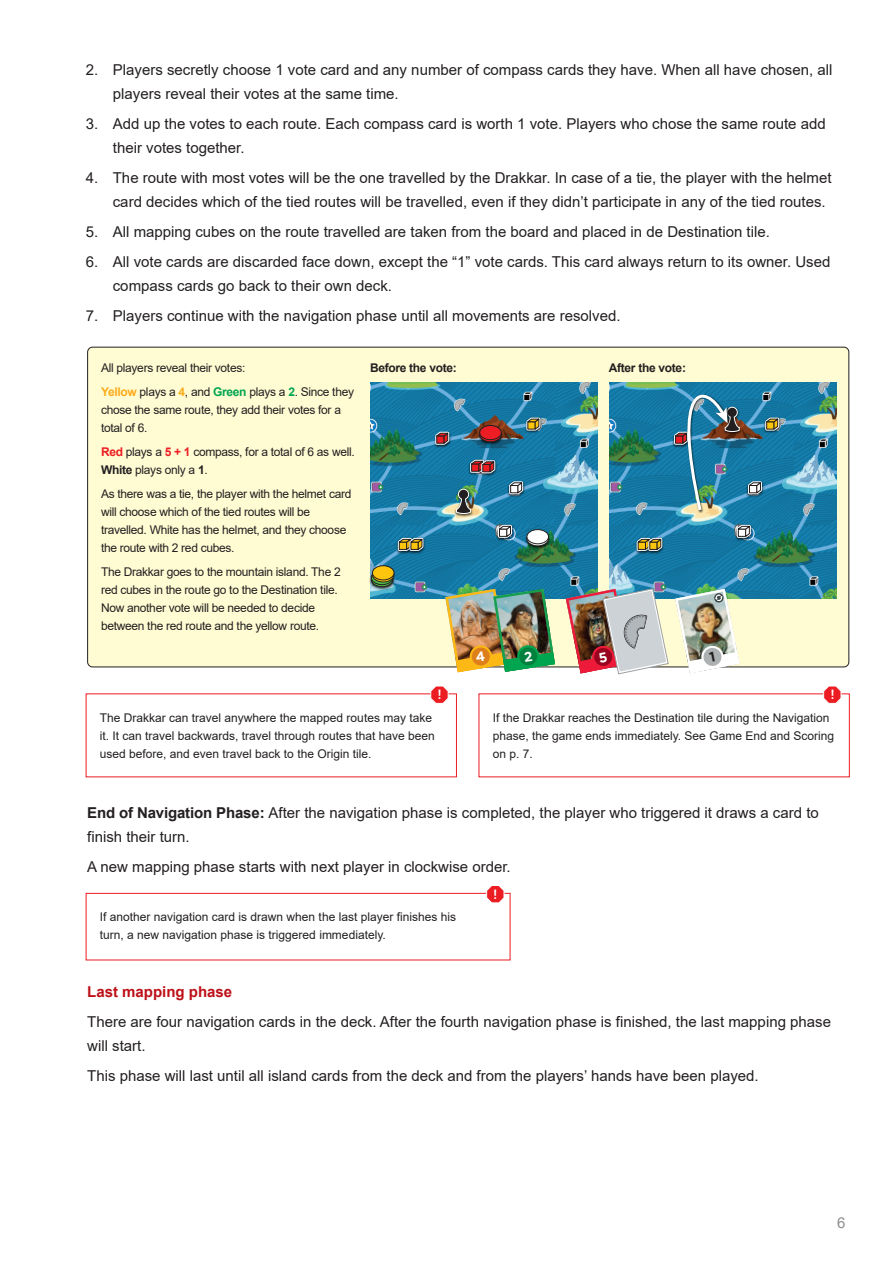
<style>
.page{position:relative;width:893px;height:1263px;background:#fff}
.page>*{position:absolute;margin:0;border:0;box-sizing:border-box;transform-origin:0 0}
.t1{font:15px/24px "Arial";color:#231f20}
.t2{font:700 15px "Arial";color:#bd1018}
.t3{font:15px "Arial";color:#8b8d90}
.t4{font:13.35px "Jockey One";color:#fff}
.t5{font:12px/18px "Arial";letter-spacing:-.025em;color:#231f20}
.t6{font:12px/18px "Arial";color:#231f20}
.t7{font:700 12px "Arial";letter-spacing:-.025em;color:#231f20}
.s1{font-weight:700;color:#faab1a}
.s2{font-weight:700;color:#00a54f}
.s3{font-weight:700;color:#ee1d23}
.s4{font-weight:700}
</style>
<div class="page">
<div style="left:86px;top:893px;width:424px;height:67px;background:#fff;border:1px solid #eb1d23"></div>
<svg style="left:486px;top:886px;width:18px;height:17px"></svg>
<svg style="left:430px;top:686px;width:18px;height:17px"></svg>
<svg style="left:823px;top:686px;width:18px;height:18px"></svg>
<div style="left:88px;top:347px;width:761px;height:320px;background:#fffbd3;border-radius:5px"></div>
<img style="left:370px;top:383px;width:228px;height:215px">
<img style="left:467px;top:457px;width:11px;height:20px">
<img style="left:432px;top:429px;width:20px;height:20px">
<svg style="left:434px;top:429px;width:17px;height:17px"></svg>
<img style="left:495px;top:523px;width:20px;height:19px">
<svg style="left:496px;top:522px;width:17px;height:17px"></svg>
<img style="left:506px;top:479px;width:20px;height:19px">
<svg style="left:508px;top:479px;width:17px;height:17px"></svg>
<img style="left:395px;top:536px;width:11px;height:19px">
<img style="left:406px;top:536px;width:21px;height:19px">
<svg style="left:396px;top:535px;width:29px;height:17px"></svg>
<img style="left:523px;top:415px;width:21px;height:20px">
<svg style="left:525px;top:415px;width:17px;height:17px"></svg>
<img style="left:453px;top:487px;width:21px;height:31px">
<svg style="left:456px;top:488px;width:16px;height:26px"></svg>
<img style="left:476px;top:425px;width:29px;height:21px">
<svg style="left:480px;top:428px;width:21px;height:14px"></svg>
<div style="left:479px;top:427px;width:23px;height:15px;border:1px solid #231f20;border-radius:50%"></div>
<div style="left:480px;top:425px;width:21px;height:15px;background:#ee1d23;border-radius:50%"></div>
<div style="left:479px;top:425px;width:23px;height:15px;border:1px solid #231f20;border-radius:50%"></div>
<img style="left:523px;top:529px;width:29px;height:21px">
<svg style="left:527px;top:532px;width:21px;height:14px"></svg>
<div style="left:527px;top:531px;width:22px;height:15px;border:1px solid #231f20;border-radius:50%"></div>
<div style="left:527px;top:530px;width:21px;height:14px;background:#fff;border-radius:50%"></div>
<div style="left:527px;top:529px;width:22px;height:15px;border:1px solid #231f20;border-radius:50%"></div>
<img style="left:369px;top:570px;width:27px;height:21px">
<svg style="left:371px;top:572px;width:22px;height:15px"></svg>
<div style="left:371px;top:572px;width:22px;height:15px;border:1px solid #231f20;border-radius:50%"></div>
<svg style="left:371px;top:570px;width:22px;height:15px"></svg>
<div style="left:371px;top:570px;width:22px;height:15px;border:1px solid #231f20;border-radius:50%"></div>
<svg style="left:372px;top:568px;width:22px;height:14px"></svg>
<div style="left:372px;top:567px;width:22px;height:15px;border:1px solid #231f20;border-radius:50%"></div>
<div style="left:372px;top:566px;width:22px;height:14px;background:#fec50d;border-radius:50%"></div>
<div style="left:372px;top:565px;width:22px;height:15px;border:1px solid #231f20;border-radius:50%"></div>
<img style="left:478px;top:458px;width:21px;height:20px">
<svg style="left:469px;top:457px;width:28px;height:18px"></svg>
<img style="left:609px;top:383px;width:228px;height:215px">
<img style="left:671px;top:429px;width:1px;height:20px">
<img style="left:734px;top:523px;width:20px;height:19px">
<svg style="left:735px;top:522px;width:17px;height:17px"></svg>
<img style="left:745px;top:479px;width:20px;height:19px">
<svg style="left:746px;top:479px;width:17px;height:17px"></svg>
<img style="left:633px;top:536px;width:12px;height:19px">
<img style="left:645px;top:536px;width:21px;height:19px">
<svg style="left:635px;top:535px;width:29px;height:17px"></svg>
<img style="left:762px;top:415px;width:20px;height:20px">
<svg style="left:764px;top:415px;width:17px;height:17px"></svg>
<img style="left:740px;top:404px;width:3px;height:32px">
<img style="left:672px;top:382px;width:68px;height:131px">
<img style="left:445px;top:589px;width:110px;height:83px">
<img style="left:566px;top:588px;width:103px;height:86px">
<img style="left:675px;top:589px;width:64px;height:84px">
<p class="t1" style="left:113px;top:58px;width:721px;text-indent:-27px">2. Players secretly choose 1 vote card and any number of compass cards they have. When all have chosen, all players reveal their votes at the same time.</p>
<p class="t1" style="left:113px;top:112px;width:714px;text-indent:-27px">3. Add up the votes to each route. Each compass card is worth 1 vote. Players who chose the same route add their votes together.</p>
<p class="t1" style="left:113px;top:166px;width:720px;text-indent:-27px">4. The route with most votes will be the one travelled by the Drakkar. In case of a tie, the player with the helmet card decides which of the tied routes will be travelled, even if they didn’t participate in any of the tied routes.</p>
<p class="t1" style="left:86px;top:220px;width:685px">5. All mapping cubes on the route travelled are taken from the board and placed in de Destination tile.</p>
<p class="t1" style="left:113px;top:250px;width:719px;text-indent:-27px">6. All vote cards are discarded face down, except the “1” vote cards. This card always return to its owner. Used compass cards go back to their own deck.</p>
<p class="t1" style="left:86px;top:304px;width:536px">7. Players continue with the navigation phase until all movements are resolved.</p>
<p class="t5" style="left:101px;top:356px;width:255px;line-height:24px">All players reveal their votes:<br><span class="s1">Yellow</span> plays a <span class="s1">4</span>, and <span class="s2">Green</span> plays a <span class="s2">2</span>. Since they</p>
<p class="t5" style="left:101px;top:401px;width:242px">chose the same route, they add their votes for a total of 6.</p>
<p class="t5" style="left:101px;top:443px;width:255px"><span class="s3">Red</span> plays a <span class="s3">5 + 1</span> compass, for a total of 6 as well.<br><span class="s4">White</span> plays only a <span class="s4">1</span>.</p>
<p class="t5" style="left:101px;top:485px;width:252px">As there was a tie, the player with the helmet card will choose which of the tied routes will be travelled. White has the helmet, and they choose the route with 2 red cubes.</p>
<p class="t5" style="left:101px;top:563px;width:241px">The Drakkar goes to the mountain island. The 2 red cubes in the route go to the Destination tile.<br>Now another vote will be needed to decide between the red route and the yellow route.</p>
<p class="t7" style="left:370px;top:359px;width:88px">Before the vote:</p>
<p class="t7" style="left:609px;top:359px;width:79px">After the vote:</p>
<p class="t4" style="left:438px;top:685px;width:4px">!</p>
<p class="t4" style="left:831px;top:685px;width:4px">!</p>
<p class="t6" style="left:100px;top:708px;width:336px">The Drakkar can travel anywhere the mapped routes may take it. It can travel backwards, travel through routes that have been used before, and even travel back to the Origin tile.</p>
<p class="t6" style="left:493px;top:708px;width:343px">If the Drakkar reaches the Destination tile during the Navigation phase, the game ends immediately. See Game End and Scoring on p. 7.</p>
<p class="t1" style="left:87px;top:801px;width:733px"><span class="s4">End of Navigation Phase:</span> After the navigation phase is completed, the player who triggered it draws a card to finish their turn.</p>
<p class="t1" style="left:87px;top:855px;width:425px">A new mapping phase starts with next player in clockwise order.</p>
<p class="t6" style="left:100px;top:908px;width:358px">If another navigation card is drawn when the last player finishes his turn, a new navigation phase is triggered immediately.</p>
<p class="t4" style="left:494px;top:884px;width:4px">!</p>
<p class="t2" style="left:87px;top:981px;width:147px">Last mapping phase</p>
<p class="t1" style="left:87px;top:1010px;width:745px">There are four navigation cards in the deck. After the fourth navigation phase is finished, the last mapping phase will start.</p>
<p class="t1" style="left:87px;top:1064px;width:673px">This phase will last until all island cards from the deck and from the players’ hands have been played.</p>
<p class="t3" style="left:837px;top:1212px;width:10px">6</p>
</div>
